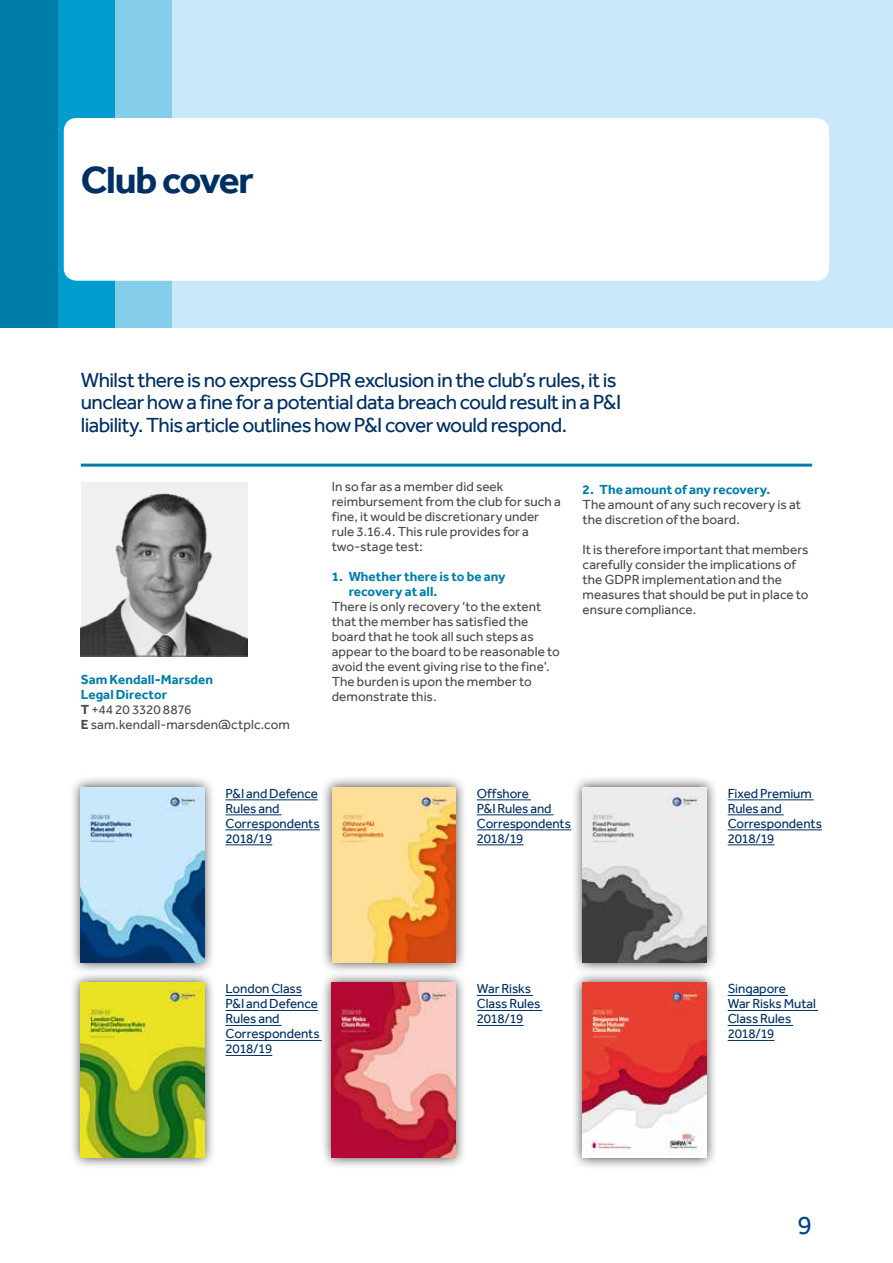
<style>
.page{position:relative;width:893px;height:1263px;background:#fff}
.page>*{position:absolute;margin:0;border:0;box-sizing:border-box;transform-origin:0 0}
.t1{font:700 39px "Effra";letter-spacing:-.03em;color:#002f62}
.t2{font:27px "Effra";color:#004587}
.t3{font:21px/22.5px "Effra";letter-spacing:-.025em;color:#002f62}
.t4{font:13.5px/15px "Effra";letter-spacing:.005em;color:#4a4a49}
.t5{font:13.5px/15px "Effra";letter-spacing:-.005em;color:#002f62}
.t6{font:700 13.5px/15px "Effra";letter-spacing:.005em;color:#007eaa}
.s1{font-weight:700;color:#007eaa}
.s2{font-weight:700}
</style>
<div class="page">
<div style="left:171px;top:0;width:722px;height:327px;background:#c9e9fb"></div>
<div style="left:114px;top:0;width:57px;height:327px;background:#85cee9"></div>
<div style="left:57px;top:0;width:57px;height:327px;background:#009ccd"></div>
<div style="left:1px;top:0;width:57px;height:327px;background:#007eaa"></div>
<div style="left:64px;top:118px;width:765px;height:163px;background:#fff;border-radius:13px"></div>
<img style="left:81px;top:482px;width:167px;height:174px">
<hr style="left:81px;top:464px;width:731px;height:3px;background:#007eaa">
<hr style="left:81px;top:656px;width:167px;height:1px;background:#60605f">
<div style="left:69px;top:775px;width:147px;height:199px;background:#000;opacity:.75"></div>
<img style="left:81px;top:787px;width:123px;height:175px">
<div style="left:320px;top:775px;width:147px;height:199px;background:#000;opacity:.75"></div>
<img style="left:332px;top:787px;width:123px;height:175px">
<div style="left:571px;top:775px;width:147px;height:199px;background:#000;opacity:.75"></div>
<img style="left:583px;top:787px;width:123px;height:175px">
<div style="left:69px;top:971px;width:147px;height:198px;background:#000;opacity:.75"></div>
<img style="left:81px;top:983px;width:124px;height:175px">
<hr style="left:225px;top:799px;width:93px;height:1px;background:#002f62">
<hr style="left:225px;top:814px;width:56px;height:1px;background:#002f62">
<hr style="left:225px;top:829px;width:95px;height:1px;background:#002f62">
<hr style="left:225px;top:844px;width:47px;height:1px;background:#002f62">
<hr style="left:477px;top:799px;width:54px;height:1px;background:#002f62">
<hr style="left:477px;top:814px;width:76px;height:1px;background:#002f62">
<hr style="left:477px;top:829px;width:94px;height:1px;background:#002f62">
<hr style="left:477px;top:844px;width:47px;height:1px;background:#002f62">
<hr style="left:728px;top:799px;width:86px;height:1px;background:#002f62">
<hr style="left:728px;top:814px;width:56px;height:1px;background:#002f62">
<hr style="left:728px;top:829px;width:94px;height:1px;background:#002f62">
<hr style="left:728px;top:844px;width:46px;height:1px;background:#002f62">
<hr style="left:225px;top:995px;width:77px;height:1px;background:#002f62">
<hr style="left:225px;top:1010px;width:93px;height:1px;background:#002f62">
<hr style="left:225px;top:1025px;width:56px;height:1px;background:#002f62">
<hr style="left:225px;top:1040px;width:97px;height:1px;background:#002f62">
<hr style="left:225px;top:1055px;width:47px;height:1px;background:#002f62">
<hr style="left:477px;top:995px;width:56px;height:1px;background:#002f62">
<hr style="left:477px;top:1010px;width:65px;height:1px;background:#002f62">
<hr style="left:477px;top:1025px;width:47px;height:1px;background:#002f62">
<hr style="left:728px;top:995px;width:60px;height:1px;background:#002f62">
<hr style="left:728px;top:1010px;width:90px;height:1px;background:#002f62">
<hr style="left:728px;top:1025px;width:65px;height:1px;background:#002f62">
<hr style="left:728px;top:1040px;width:46px;height:1px;background:#002f62">
<div style="left:320px;top:971px;width:147px;height:198px;background:#000;opacity:.75"></div>
<img style="left:332px;top:983px;width:123px;height:175px">
<div style="left:571px;top:971px;width:147px;height:198px;background:#000;opacity:.75"></div>
<img style="left:583px;top:983px;width:123px;height:175px">
<h1 class="t1" style="left:81px;top:156px;width:175px">Club cover</h1>
<h3 class="t3" style="left:81px;top:368px;width:542px">Whilst there is no express GDPR exclusion in the club’s rules, it is unclear how a fine for a potential data breach could result in a P&amp;I liability. This article outlines how P&amp;I cover would respond.</h3>
<p class="t4" style="left:81px;top:672px;width:211px"><span class="s1">Sam Kendall-Marsden<br>Legal Director<br></span><span class="s2">T</span> +44 20 3320 8876<br><span class="s2">E</span> sam.kendall-marsden@ctplc.com</p>
<p class="t4" style="left:332px;top:479px;width:231px">In so far as a member did seek reimbursement from the club for such a fine, it would be discretionary under rule 3.16.4. This rule provides for a two-stage test:</p>
<p class="t6" style="left:349px;top:569px;width:158px;text-indent:-17px">1. Whether there is to be any recovery at all.</p>
<p class="t4" style="left:332px;top:599px;width:230px">There is only recovery ‘to the extent that the member has satisfied the board that he took all such steps as appear to the board to be reasonable to avoid the event giving rise to the fine’.<br>The burden is upon the member to demonstrate this.</p>
<p class="t6" style="left:583px;top:482px;width:189px">2. The amount of any recovery.</p>
<p class="t4" style="left:583px;top:497px;width:220px">The amount of any such recovery is at the discretion of the board.</p>
<p class="t4" style="left:583px;top:542px;width:228px">It is therefore important that members carefully consider the implications of the GDPR implementation and the measures that should be put in place to ensure compliance.</p>
<p class="t5" style="left:225px;top:786px;width:96px">P&amp;I and Defence<br>Rules and<br>Correspondents<br>2018/19</p>
<p class="t5" style="left:477px;top:786px;width:96px">Offshore<br>P&amp;I Rules and<br>Correspondents<br>2018/19</p>
<p class="t5" style="left:728px;top:786px;width:96px">Fixed Premium<br>Rules and<br>Correspondents<br>2018/19</p>
<p class="t5" style="left:225px;top:981px;width:96px">London Class<br>P&amp;I and Defence<br>Rules and<br>Correspondents<br>2018/19</p>
<p class="t5" style="left:477px;top:981px;width:65px">War Risks<br>Class Rules<br>2018/19</p>
<p class="t5" style="left:728px;top:981px;width:90px">Singapore<br>War Risks Mutal<br>Class Rules<br>2018/19</p>
<h2 class="t2" style="left:797px;top:1209px;width:16px">9</h2>
</div>
